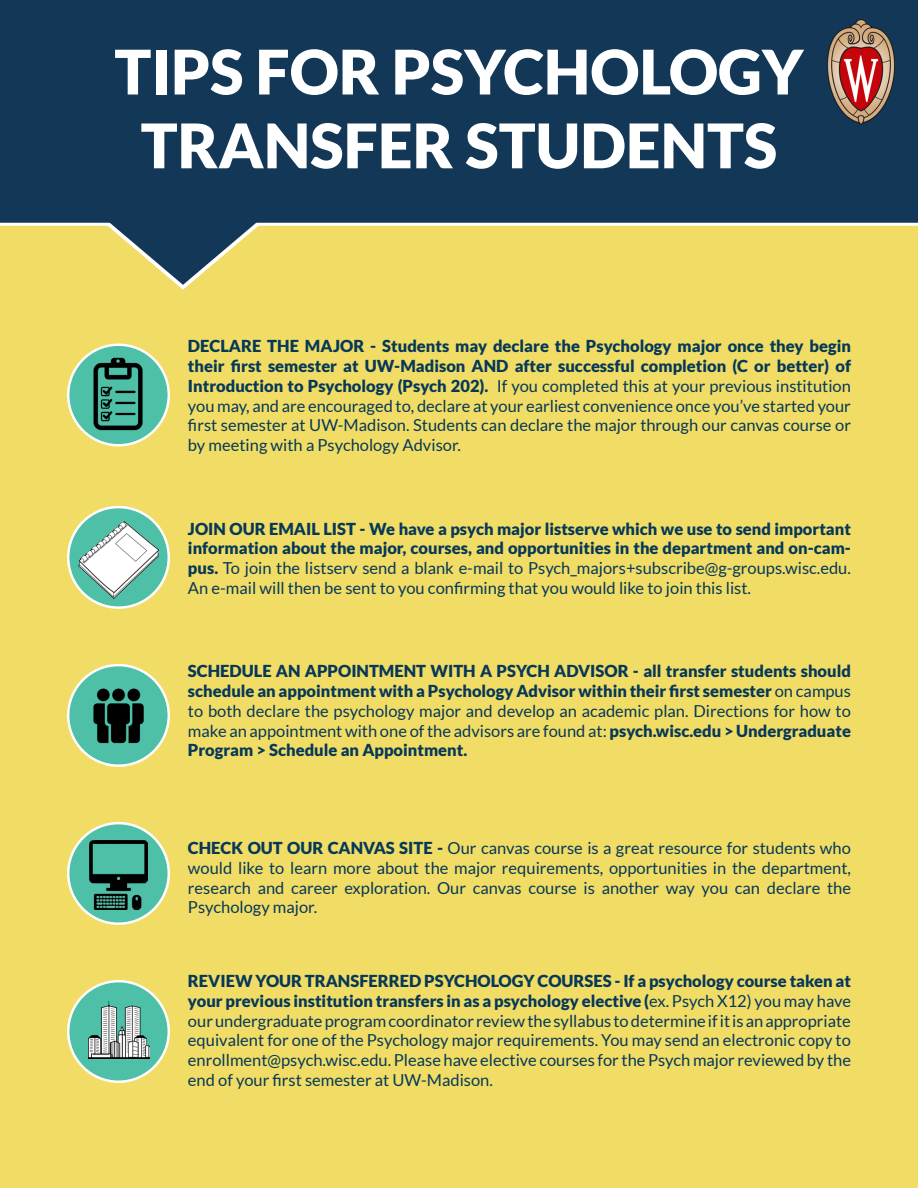
<style>
.page{position:relative;width:918px;height:1188px;background:#fff}
.page>*{position:absolute;margin:0;border:0;box-sizing:border-box;transform-origin:0 0}
.t1{font:900 61.5px "Lato";color:#fff}
.t2{font:16.5px/19.8px "Lato";color:#063858;text-align:justify}
.t3{font:900 16.5px/19.8px "Lato";color:#063858;text-align:justify}
.s1{font-weight:900}
.s2{font-weight:400}
</style>
<div class="page">
<div style="left:0;top:209px;width:918px;height:979px;background:#f1dc65"></div>
<div style="left:68px;top:345px;width:101px;height:100px;background:#4ec0a7;border-radius:50%"></div>
<div style="left:67px;top:343px;width:103px;height:103px;border:2px solid #fff;border-radius:50%"></div>
<div style="left:0;top:0;width:918px;height:226px;background:#133857"></div>
<svg style="left:92px;top:215px;width:182px;height:75px"></svg>
<img style="left:828px;top:20px;width:66px;height:104px">
<svg style="left:68px;top:507px;width:101px;height:101px;background:#66c8b3"></svg>
<div style="left:67px;top:506px;width:103px;height:103px;border:2px solid #fff;border-radius:50%"></div>
<div style="left:68px;top:665px;width:101px;height:101px;background:#4ec0a7;border-radius:50%"></div>
<div style="left:67px;top:664px;width:103px;height:103px;border:2px solid #fff;border-radius:50%"></div>
<div style="left:68px;top:823px;width:101px;height:101px;background:#4ec0a7;border-radius:50%"></div>
<div style="left:67px;top:822px;width:103px;height:103px;border:2px solid #fff;border-radius:50%"></div>
<div style="left:68px;top:981px;width:101px;height:101px;background:#4ec0a7;border-radius:50%"></div>
<div style="left:67px;top:980px;width:103px;height:103px;border:2px solid #fff;border-radius:50%"></div>
<img style="left:78px;top:521px;width:81px;height:77px">
<img style="left:84px;top:356px;width:69px;height:76px">
<img style="left:93px;top:688px;width:51px;height:56px">
<img style="left:89px;top:841px;width:59px;height:68px">
<img style="left:88px;top:1001px;width:61px;height:58px">
<p class="t1" style="left:114px;top:36px;width:691px">TIPS FOR PSYCHOLOGY</p>
<p class="t1" style="left:141px;top:110px;width:638px">TRANSFER STUDENTS</p>
<p class="t2" style="left:188px;top:336px;width:665px"><span class="s1">DECLARE THE MAJOR - Students may declare the Psychology major once they begin their first semester at UW-Madison AND after successful completion (C or better) of Introduction to Psychology (Psych 202).</span> If you completed this at your previous institution you may, and are encouraged to, declare at your earliest convenience once you’ve started your first semester at UW-Madison. Students can declare the major through our canvas course or by meeting with a Psychology Advisor.</p>
<p class="t3" style="left:188px;top:518px;width:665px">JOIN OUR EMAIL LIST - We have a psych major listserve which we use to send important information about the major, courses, and opportunities in the department and on-cam&shy;pus. <span class="s2">To join the listserv send a blank e-mail to Psych_majors+subscribe@g-groups.wisc.edu.<br>An e-mail will then be sent to you confirming that you would like to join this list.</span></p>
<p class="t3" style="left:188px;top:661px;width:665px">SCHEDULE AN APPOINTMENT WITH A PSYCH ADVISOR - all transfer students should schedule an appointment with a Psychology Advisor within their first semester <span class="s2">on campus to both declare the psychology major and develop an academic plan. Directions for how to make an appointment with one of the advisors are found at:</span> psych.wisc.edu &gt; Undergraduate Program &gt; Schedule an Appointment.</p>
<p class="t2" style="left:188px;top:838px;width:665px"><span class="s1">CHECK OUT OUR CANVAS SITE -</span> Our canvas course is a great resource for students who would like to learn more about the major requirements, opportunities in the department, research and career exploration. Our canvas course is another way you can declare the Psychology major.</p>
<p class="t2" style="left:188px;top:971px;width:665px"><span class="s1">REVIEW YOUR TRANSFERRED PSYCHOLOGY COURSES - If a psychology course taken at your previous institution transfers in as a psychology elective (</span>ex. Psych X12) you may have our undergraduate program coordinator review the syllabus to determine if it is an appropriate equivalent for one of the Psychology major requirements. You may send an electronic copy to enrollment@psych.wisc.edu. Please have elective courses for the Psych major reviewed by the end of your first semester at UW-Madison.</p>
</div>
